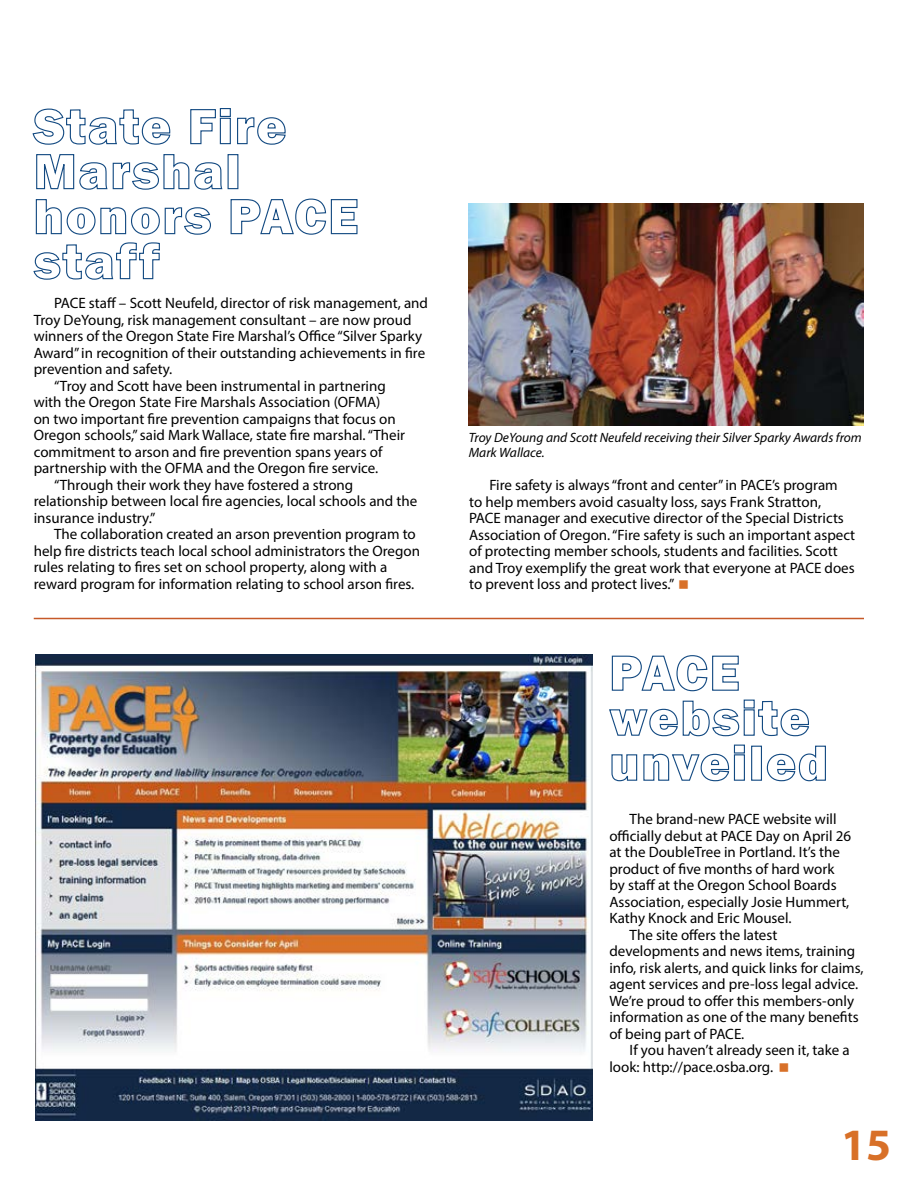
<style>
.page{position:relative;width:918px;height:1188px;background:#fff}
.page>*{position:absolute;margin:0;border:0;box-sizing:border-box;transform-origin:0 0}
.t1{font:700 45px "Myriad Pro";color:#d87028}
.t2{font:15px/16.5px "Myriad Pro";color:#000}
.t3{font:italic 13.5px/15px "Myriad Pro";color:#000}
</style>
<div class="page">
<img style="left:469px;top:203px;width:395px;height:223px">
<svg style="left:33px;top:242px;width:127px;height:38px"></svg>
<svg style="left:35px;top:198px;width:323px;height:37px"></svg>
<svg style="left:36px;top:154px;width:203px;height:36px"></svg>
<svg style="left:32px;top:108px;width:254px;height:37px"></svg>
<img style="left:35px;top:654px;width:557px;height:466px">
<svg style="left:611px;top:744px;width:215px;height:38px"></svg>
<svg style="left:609px;top:699px;width:200px;height:38px"></svg>
<svg style="left:611px;top:655px;width:128px;height:37px"></svg>
<hr style="left:34px;top:618px;width:830px;height:1px;background:#c65928">
<p class="t2" style="left:54px;top:295px;width:376px">PACE staff – Scott Neufeld, director of risk management, and</p>
<p class="t2" style="left:34px;top:311px;width:379px">Troy DeYoung, risk management consultant – are now proud</p>
<p class="t2" style="left:34px;top:328px;width:390px">winners of the Oregon State Fire Marshal’s Office “Silver Sparky</p>
<p class="t2" style="left:34px;top:344px;width:393px">Award” in recognition of their outstanding achievements in fire</p>
<p class="t2" style="left:34px;top:361px;width:140px">prevention and safety.</p>
<p class="t2" style="left:54px;top:377px;width:333px">“Troy and Scott have been instrumental in partnering</p>
<p class="t2" style="left:34px;top:394px;width:348px">with the Oregon State Fire Marshals Association (OFMA)</p>
<p class="t2" style="left:34px;top:410px;width:364px">on two important fire prevention campaigns that focus on</p>
<p class="t2" style="left:34px;top:427px;width:373px">Oregon schools,” said Mark Wallace, state fire marshal. “Their</p>
<p class="t2" style="left:34px;top:443px;width:350px">commitment to arson and fire prevention spans years of</p>
<p class="t2" style="left:34px;top:460px;width:346px">partnership with the OFMA and the Oregon fire service.</p>
<p class="t2" style="left:54px;top:476px;width:301px">“Through their work they have fostered a strong</p>
<p class="t2" style="left:34px;top:493px;width:385px">relationship between local fire agencies, local schools and the</p>
<p class="t2" style="left:34px;top:509px;width:123px">insurance industry.”</p>
<p class="t2" style="left:54px;top:526px;width:363px">The collaboration created an arson prevention program to</p>
<p class="t2" style="left:34px;top:542px;width:388px">help fire districts teach local school administrators the Oregon</p>
<p class="t2" style="left:34px;top:559px;width:355px">rules relating to fires set on school property, along with a</p>
<p class="t2" style="left:34px;top:575px;width:382px">reward program for information relating to school arson fires.</p>
<p class="t3" style="left:469px;top:430px;width:395px">Troy DeYoung and Scott Neufeld receiving their Silver Sparky Awards from<br>Mark Wallace.</p>
<p class="t2" style="left:469px;top:477px;width:388px;text-indent:20px">Fire safety is always “front and center” in PACE’s program<br>to help members avoid casualty loss, says Frank Stratton, PACE manager and executive director of the Special Districts Association of Oregon. “Fire safety is such an important aspect of protecting member schools, students and facilities. Scott and Troy exemplify the great work that everyone at PACE does to prevent loss and protect lives.”</p>
<p class="t2" style="left:630px;top:811px;width:208px">The brand-new PACE website will</p>
<p class="t2" style="left:609px;top:827px;width:243px">officially debut at PACE Day on April 26</p>
<p class="t2" style="left:609px;top:844px;width:232px">at the DoubleTree in Portland. It’s the</p>
<p class="t2" style="left:609px;top:860px;width:226px">product of five months of hard work</p>
<p class="t2" style="left:609px;top:877px;width:229px">by staff at the Oregon School Boards</p>
<p class="t2" style="left:609px;top:893px;width:242px">Association, especially Josie Hummert,</p>
<p class="t2" style="left:609px;top:910px;width:184px">Kathy Knock and Eric Mousel.</p>
<p class="t2" style="left:630px;top:926px;width:149px">The site offers the latest</p>
<p class="t2" style="left:609px;top:943px;width:247px">developments and news items, training</p>
<p class="t2" style="left:609px;top:959px;width:256px">info, risk alerts, and quick links for claims,</p>
<p class="t2" style="left:609px;top:976px;width:250px">agent services and pre-loss legal advice.</p>
<p class="t2" style="left:609px;top:992px;width:246px">We’re proud to offer this members-only</p>
<p class="t2" style="left:609px;top:1009px;width:251px">information as one of the many benefits</p>
<p class="t2" style="left:609px;top:1025px;width:137px">of being part of PACE.</p>
<p class="t2" style="left:630px;top:1042px;width:222px">If you haven’t already seen it, take a</p>
<p class="t2" style="left:609px;top:1058px;width:165px">look: http://pace.osba.org.</p>
<h1 class="t1" style="left:841px;top:1116px;width:51px">15</h1>
</div>
